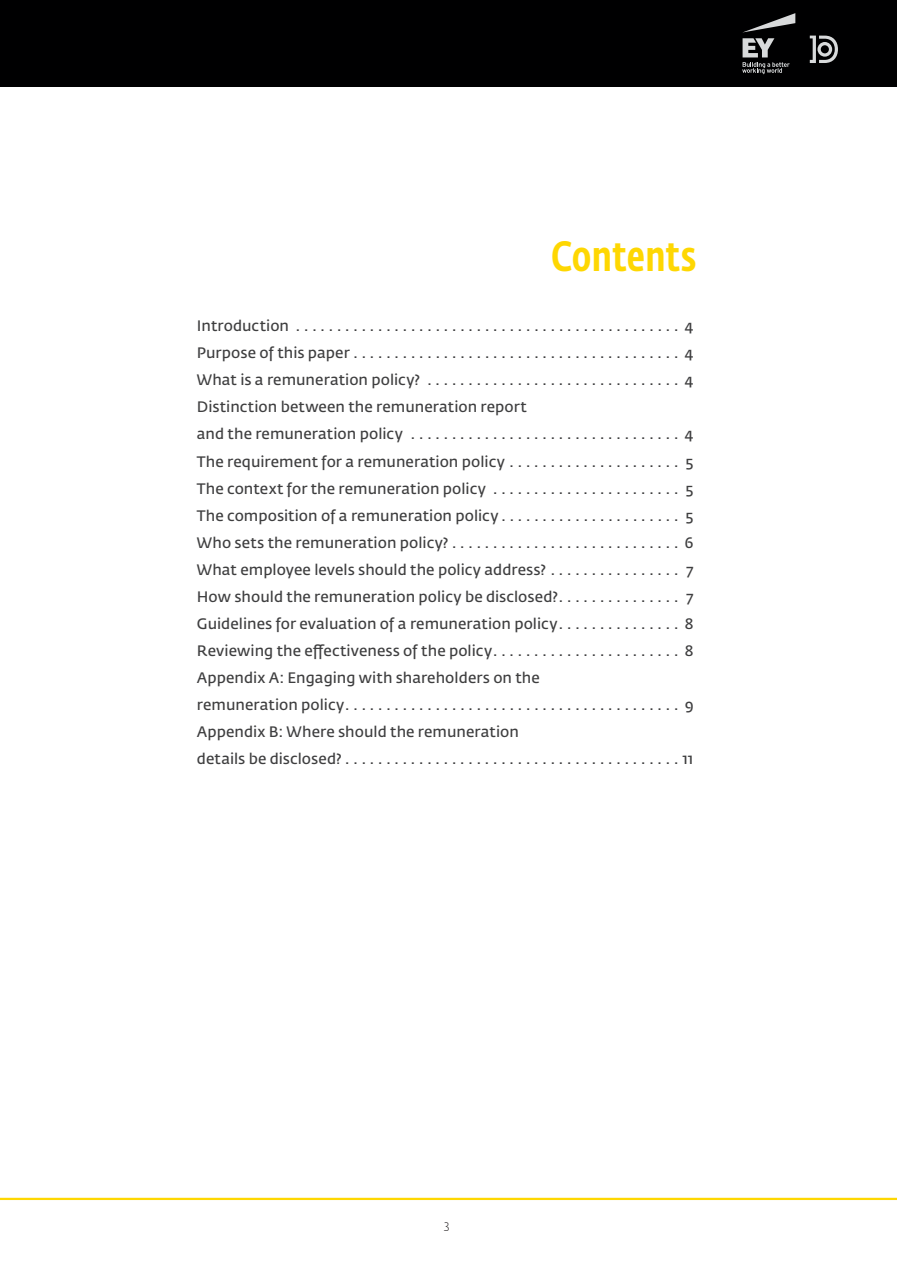
<style>
.page{position:relative;width:897px;height:1267px;background:#fff}
.page>*{position:absolute;margin:0;border:0;box-sizing:border-box;transform-origin:0 0}
.t1{font:500 42px "Fedra Sans Cond Std";letter-spacing:.005em;color:#fed702}
.t2{font:15px/27px "Fedra Sans Std";letter-spacing:.005em;color:#3e3e3f}
.t3{font:300 12px "Fedra Sans Std";color:#231f20}
</style>
<div class="page">
<hr style="left:0;top:0;width:1px;height:1266px;background:#000001">
<div style="left:0;top:0;width:897px;height:87px;background:#000001"></div>
<svg style="left:810px;top:36px;width:28px;height:27px"></svg>
<hr style="left:0;top:1197px;width:897px;height:2px;background:#fed702">
<svg style="left:742px;top:13px;width:53px;height:61px"></svg>
<h1 class="t1" style="left:551px;top:231px;width:147px">Contents</h1>
<p class="t2" style="left:197px;top:312px;width:498px">Introduction . . . . . . . . . . . . . . . . . . . . . . . . . . . . . . . . . . . . . . . . . . . . . . . 4<br>Purpose of this paper . . . . . . . . . . . . . . . . . . . . . . . . . . . . . . . . . . . . . . . . 4<br>What is a remuneration policy? . . . . . . . . . . . . . . . . . . . . . . . . . . . . . . . 4<br>Distinction between the remuneration report<br>and the remuneration policy . . . . . . . . . . . . . . . . . . . . . . . . . . . . . . . . . 4<br>The requirement for a remuneration policy . . . . . . . . . . . . . . . . . . . . . 5<br>The context for the remuneration policy . . . . . . . . . . . . . . . . . . . . . . . 5<br>The composition of a remuneration policy . . . . . . . . . . . . . . . . . . . . . . 5<br>Who sets the remuneration policy? . . . . . . . . . . . . . . . . . . . . . . . . . . . . 6<br>What employee levels should the policy address? . . . . . . . . . . . . . . . . 7<br>How should the remuneration policy be disclosed? . . . . . . . . . . . . . . . 7<br>Guidelines for evaluation of a remuneration policy . . . . . . . . . . . . . . . 8<br>Reviewing the effectiveness of the policy . . . . . . . . . . . . . . . . . . . . . . . 8<br>Appendix A: Engaging with shareholders on the<br>remuneration policy . . . . . . . . . . . . . . . . . . . . . . . . . . . . . . . . . . . . . . . . . 9<br>Appendix B: Where should the remuneration<br>details be disclosed? . . . . . . . . . . . . . . . . . . . . . . . . . . . . . . . . . . . . . . . . . 11</p>
<p class="t3" style="left:444px;top:1217px;width:7px">3</p>
</div>
